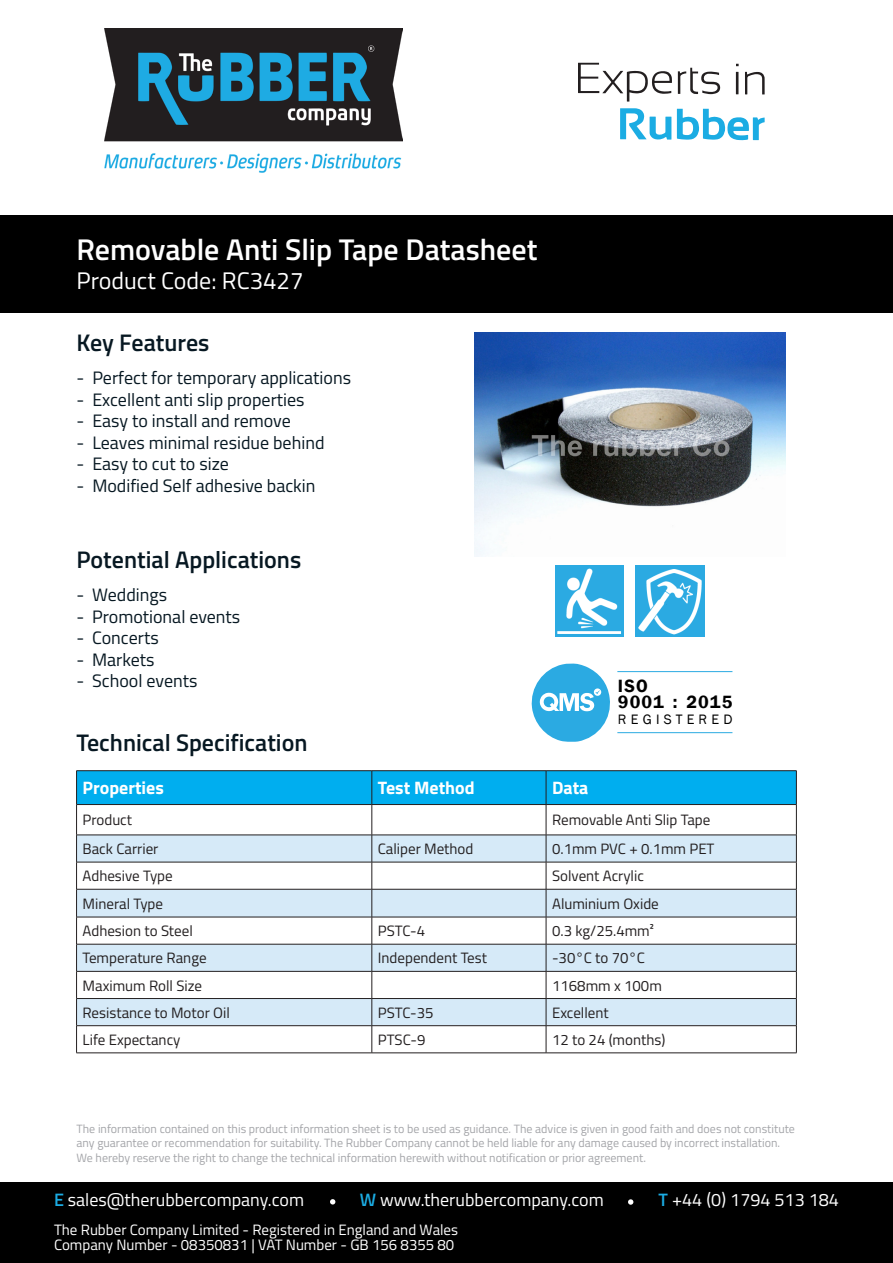
<style>
.page{position:relative;width:893px;height:1263px;background:#fff}
.page>*{position:absolute;margin:0;border:0;box-sizing:border-box;transform-origin:0 0}
.t1{font:600 30px "Titillium";color:#fff}
.t2{font:600 24px "Titillium";color:#071822}
.t3{font:24px "Titillium";color:#fff}
.t4{font:600 18.3px "Franklin Gothic";letter-spacing:.06em;color:#000}
.t5{font:18px "Titillium";color:#071822}
.t6{font:18px "Titillium";color:#fff}
.t7{font:700 18px "Titillium";color:#fff}
.t8{font:15px "Titillium";color:#231f20}
.t9{font:15px "Titillium";color:#fff}
.t10{font:14.1px "Franklin Gothic";letter-spacing:.3em;color:#000}
.t11{font:12px/14.4px "Titillium";color:#a4a5a9}
.s1{font-weight:600;color:#1bace3}
</style>
<div class="page">
<div style="left:0;top:215px;width:893px;height:98px;background:#000"></div>
<img style="left:104px;top:29px;width:298px;height:144px">
<svg style="left:620px;top:108px;width:51px;height:32px"></svg>
<svg style="left:677px;top:109px;width:88px;height:31px"></svg>
<svg style="left:745px;top:72px;width:20px;height:22px"></svg>
<svg style="left:578px;top:63px;width:94px;height:39px"></svg>
<svg style="left:678px;top:68px;width:42px;height:26px"></svg>
<svg style="left:736px;top:72px;width:2px;height:22px"></svg>
<div style="left:0;top:1182px;width:893px;height:81px;background:#000"></div>
<svg style="left:330px;top:1199px;width:5px;height:5px"></svg>
<svg style="left:628px;top:1199px;width:5px;height:6px"></svg>
<hr style="left:617px;top:671px;width:115px;height:1px;background:#2baae2">
<hr style="left:617px;top:732px;width:115px;height:1px;background:#2baae2">
<svg style="left:531px;top:663px;width:79px;height:79px"></svg>
<img style="left:474px;top:333px;width:311px;height:224px">
<img style="left:555px;top:566px;width:69px;height:71px">
<img style="left:636px;top:566px;width:69px;height:71px">
<div style="left:77px;top:771px;width:719px;height:33px;background:#00aeef"></div>
<div style="left:77px;top:836px;width:719px;height:26px;background:#d6eaf8"></div>
<svg style="left:77px;top:863px;width:719px;height:189px"></svg>
<hr style="left:76px;top:770px;width:296px;height:1px;background:#231f20">
<hr style="left:76px;top:771px;width:1px;height:33px;background:#231f20">
<hr style="left:372px;top:770px;width:174px;height:1px;background:#231f20">
<hr style="left:372px;top:771px;width:1px;height:33px;background:#231f20">
<hr style="left:546px;top:770px;width:251px;height:1px;background:#231f20">
<hr style="left:546px;top:771px;width:1px;height:33px;background:#231f20">
<hr style="left:796px;top:771px;width:1px;height:33px;background:#231f20">
<hr style="left:76px;top:804px;width:296px;height:1px;background:#231f20">
<hr style="left:76px;top:805px;width:1px;height:30px;background:#231f20">
<hr style="left:372px;top:804px;width:174px;height:1px;background:#231f20">
<hr style="left:372px;top:805px;width:1px;height:30px;background:#231f20">
<hr style="left:546px;top:804px;width:251px;height:1px;background:#231f20">
<hr style="left:546px;top:805px;width:1px;height:30px;background:#231f20">
<hr style="left:796px;top:805px;width:1px;height:30px;background:#231f20">
<hr style="left:76px;top:835px;width:296px;height:1px;background:#231f20">
<hr style="left:372px;top:835px;width:174px;height:1px;background:#231f20">
<hr style="left:546px;top:835px;width:251px;height:1px;background:#231f20">
<hr style="left:76px;top:862px;width:296px;height:1px;background:#231f20">
<hr style="left:372px;top:862px;width:174px;height:1px;background:#231f20">
<hr style="left:546px;top:862px;width:251px;height:1px;background:#231f20">
<hr style="left:76px;top:889px;width:296px;height:1px;background:#231f20">
<hr style="left:372px;top:889px;width:174px;height:1px;background:#231f20">
<hr style="left:546px;top:889px;width:251px;height:1px;background:#231f20">
<hr style="left:76px;top:917px;width:296px;height:1px;background:#231f20">
<svg style="left:76px;top:835px;width:1px;height:217px"></svg>
<hr style="left:372px;top:917px;width:174px;height:1px;background:#231f20">
<svg style="left:372px;top:835px;width:1px;height:217px"></svg>
<hr style="left:546px;top:917px;width:251px;height:1px;background:#231f20">
<svg style="left:546px;top:835px;width:1px;height:217px"></svg>
<svg style="left:796px;top:835px;width:1px;height:217px"></svg>
<hr style="left:76px;top:944px;width:296px;height:1px;background:#231f20">
<hr style="left:76px;top:971px;width:296px;height:1px;background:#231f20">
<hr style="left:76px;top:998px;width:296px;height:1px;background:#231f20">
<hr style="left:76px;top:1025px;width:296px;height:1px;background:#231f20">
<hr style="left:76px;top:1052px;width:296px;height:1px;background:#231f20">
<hr style="left:372px;top:944px;width:174px;height:1px;background:#231f20">
<hr style="left:372px;top:971px;width:174px;height:1px;background:#231f20">
<hr style="left:372px;top:998px;width:174px;height:1px;background:#231f20">
<hr style="left:372px;top:1025px;width:174px;height:1px;background:#231f20">
<hr style="left:372px;top:1052px;width:174px;height:1px;background:#231f20">
<hr style="left:546px;top:944px;width:251px;height:1px;background:#231f20">
<hr style="left:546px;top:971px;width:251px;height:1px;background:#231f20">
<hr style="left:546px;top:998px;width:251px;height:1px;background:#231f20">
<hr style="left:546px;top:1025px;width:251px;height:1px;background:#231f20">
<hr style="left:546px;top:1052px;width:251px;height:1px;background:#231f20">
<p class="t1" style="left:77px;top:227px;width:462px">Removable Anti Slip Tape Datasheet</p>
<p class="t3" style="left:77px;top:263px;width:228px">Product Code: RC3427</p>
<p class="t2" style="left:77px;top:324px;width:134px">Key Features</p>
<p class="t5" style="left:77px;top:364px;width:276px">- Perfect for temporary applications</p>
<p class="t5" style="left:77px;top:386px;width:230px">- Excellent anti slip properties</p>
<p class="t5" style="left:77px;top:408px;width:216px">- Easy to install and remove</p>
<p class="t5" style="left:77px;top:429px;width:249px">- Leaves minimal residue behind</p>
<p class="t5" style="left:77px;top:451px;width:154px">- Easy to cut to size</p>
<p class="t5" style="left:77px;top:472px;width:240px">- Modified Self adhesive backin</p>
<p class="t2" style="left:76px;top:541px;width:226px">Potential Applications</p>
<p class="t5" style="left:76px;top:581px;width:92px">- Weddings</p>
<p class="t5" style="left:76px;top:603px;width:165px">- Promotional events</p>
<p class="t5" style="left:76px;top:625px;width:84px">- Concerts</p>
<p class="t5" style="left:76px;top:646px;width:80px">- Markets</p>
<p class="t5" style="left:76px;top:668px;width:123px">- School events</p>
<p class="t2" style="left:76px;top:724px;width:233px">Technical Specification</p>
<p class="t4" style="left:618px;top:675px;width:31px">ISO</p>
<p class="t4" style="left:618px;top:691px;width:116px">9001 : 2015</p>
<p class="t10" style="left:618px;top:710px;width:116px">REGISTERED</p>
<p class="t7" style="left:83px;top:774px;width:83px">Properties</p>
<p class="t7" style="left:378px;top:774px;width:98px">Test Method</p>
<p class="t7" style="left:552px;top:774px;width:38px">Data</p>
<p class="t8" style="left:83px;top:809px;width:51px">Product</p>
<p class="t8" style="left:552px;top:809px;width:160px">Removable Anti Slip Tape</p>
<p class="t8" style="left:83px;top:838px;width:77px">Back Carrier</p>
<p class="t8" style="left:378px;top:838px;width:97px">Caliper Method</p>
<p class="t8" style="left:552px;top:838px;width:164px">0.1mm PVC + 0.1mm PET</p>
<p class="t8" style="left:83px;top:865px;width:92px">Adhesive Type</p>
<p class="t8" style="left:552px;top:865px;width:93px">Solvent Acrylic</p>
<p class="t8" style="left:83px;top:892px;width:82px">Mineral Type</p>
<p class="t8" style="left:552px;top:892px;width:108px">Aluminium Oxide</p>
<p class="t8" style="left:83px;top:920px;width:112px">Adhesion to Steel</p>
<p class="t8" style="left:378px;top:920px;width:49px">PSTC-4</p>
<p class="t8" style="left:552px;top:920px;width:103px">0.3 kg/25.4mm²</p>
<p class="t8" style="left:83px;top:947px;width:126px">Temperature Range</p>
<p class="t8" style="left:378px;top:947px;width:111px">Independent Test</p>
<p class="t8" style="left:552px;top:947px;width:95px">-30°C to 70°C</p>
<p class="t8" style="left:83px;top:974px;width:121px">Maximum Roll Size</p>
<p class="t8" style="left:552px;top:974px;width:111px">1168mm x 100m</p>
<p class="t8" style="left:83px;top:1001px;width:149px">Resistance to Motor Oil</p>
<p class="t8" style="left:378px;top:1001px;width:57px">PSTC-35</p>
<p class="t8" style="left:552px;top:1001px;width:58px">Excellent</p>
<p class="t8" style="left:83px;top:1029px;width:99px">Life Expectancy</p>
<p class="t8" style="left:378px;top:1029px;width:49px">PTSC-9</p>
<p class="t8" style="left:552px;top:1029px;width:115px">12 to 24 (months)</p>
<p class="t11" style="left:77px;top:1121px;width:720px">The information contained on this product information sheet is to be used as guidance. The advice is given in good faith and does not constitute any guarantee or recommendation for suitability. The Rubber Company cannot be held liable for any damage caused by incorrect installation.<br>We hereby reserve the right to change the technical information herewith without notification or prior agreement.</p>
<p class="t6" style="left:54px;top:1187px;width:252px"><span class="s1">E</span> sales@therubbercompany.com</p>
<p class="t6" style="left:360px;top:1187px;width:246px"><span class="s1">W</span> www.therubbercompany.com</p>
<p class="t6" style="left:659px;top:1187px;width:182px"><span class="s1">T</span> +44 (0) 1794 513 184</p>
<p class="t9" style="left:54px;top:1219px;width:406px">The Rubber Company Limited - Registered in England and Wales</p>
<p class="t9" style="left:54px;top:1234px;width:402px">Company Number - 08350831 | VAT Number - GB 156 8355 80</p>
</div>
